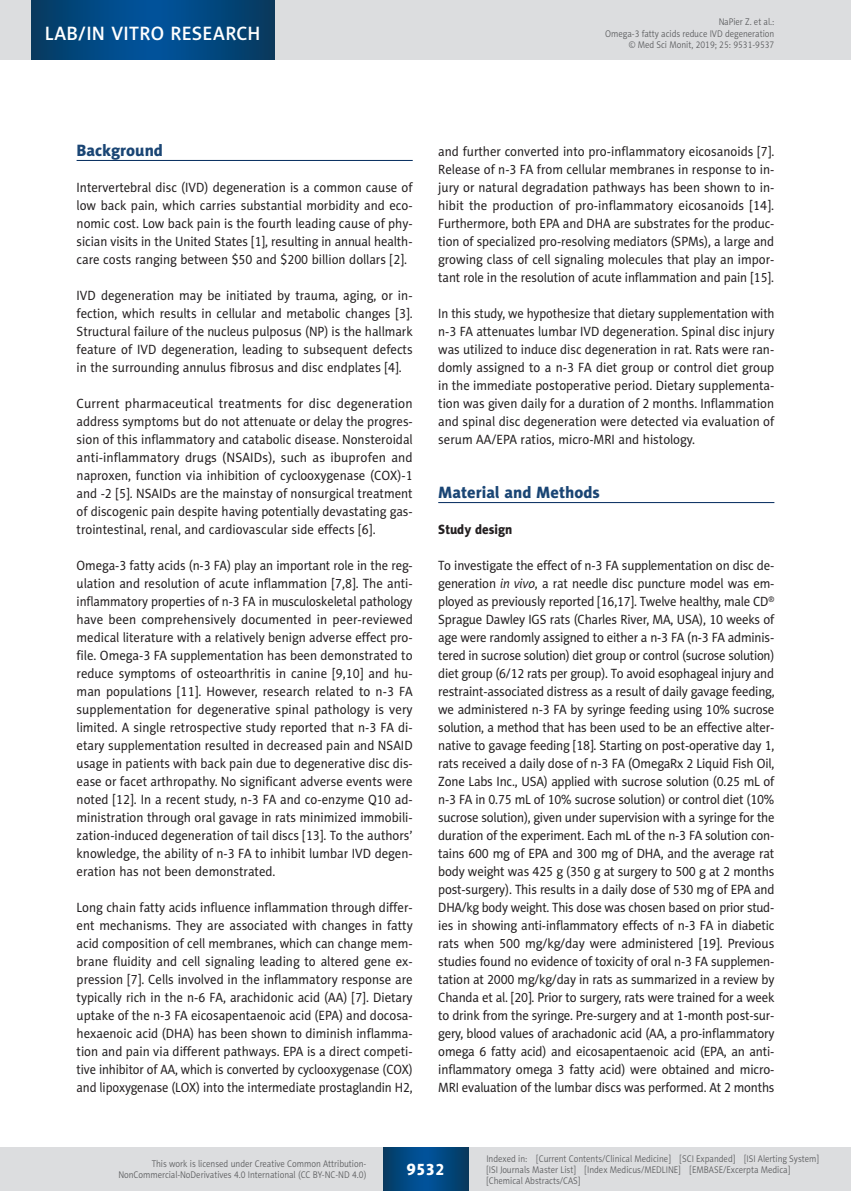
<style>
.page{position:relative;width:851px;height:1191px;background:#fff}
.page>*{position:absolute;margin:0;border:0;box-sizing:border-box;transform-origin:0 0}
.t1{font:19.5px "Naomi Sans EFN Medium";letter-spacing:.015em;color:#fff}
.MSM_Headline_1{font:16.5px "Naomi Sans EFN Heavy";color:#1a4574}
.t2{font:16.5px "Naomi Sans EFN Heavy";color:#fff}
.MSM_Body{font:13.5px/18px "Naomi Sans EFN";color:#231f20;text-align:justify;scale:.95 1}
.MSM_Body-2{font:13.5px/18px "Naomi Sans EFN";color:#231f20;text-align:justify;scale:.94 1}
.MSM_Body-3{font:13.5px/18px "Naomi Sans EFN";color:#231f20;text-align:justify}
.MSM_Body-4{font:13.5px/18px "Naomi Sans EFN";color:#231f20;text-align:justify;scale:.93 1}
.MSM_Headline_2{font:13.5px "Naomi Sans EFN Heavy";color:#231f20;scale:.95 1}
.MSM_pagina_sygnatura{font:9.75px/11.2px "Naomi Sans EFN Light";color:#57585a;scale:.9 1}
.MSM_pagina_zywa{font:9.75px/11.2px "Naomi Sans EFN Light";color:#57585a;text-align:right;scale:.9 1}
.s1{font-style:italic}
</style>
<div class="page">
<hr style="left:77px;top:160px;width:335px;height:1px;background:#00295c">
<hr style="left:438px;top:502px;width:336px;height:1px;background:#00295c">
<div style="left:0;top:1148px;width:850px;height:43px;background:#dcdddf"></div>
<svg style="left:383px;top:1147px;width:85px;height:43px;background:#02477e"></svg>
<div style="left:0;top:0;width:850px;height:60px;background:#dcdddf"></div>
<hr style="left:850px;top:0;width:1px;height:60px;background:#dcdddf">
<svg style="left:32px;top:0;width:242px;height:60px;background:#02477f"></svg>
<h1 class="t1" style="left:45px;top:22px;width:217px">LAB/IN VITRO RESEARCH</h1>
<p class="MSM_pagina_zywa" style="left:605px;top:16px;width:189px">NaPier Z. et al.:<br>Omega-3 fatty acids reduce IVD degeneration</p>
<p class="MSM_pagina_sygnatura" style="left:628px;top:39px;width:163px">© Med Sci Monit, 2019; 25: 9531-9537</p>
<p class="MSM_Headline_1" style="left:77px;top:140px;width:88px">Background</p>
<p class="MSM_Body" style="left:77px;top:178px;width:355px">Intervertebral disc (IVD) degeneration is a common cause of low back pain, which carries substantial morbidity and eco&shy;nomic cost. Low back pain is the fourth leading cause of phy&shy;sician visits in the United States [1], resulting in annual health&shy;care costs ranging between $50 and $200 billion dollars [2].</p>
<p class="MSM_Body" style="left:77px;top:286px;width:355px">IVD degeneration may be initiated by trauma, aging, or in&shy;fection, which results in cellular and metabolic changes [3].<br>Structural failure of the nucleus pulposus (NP) is the hallmark feature of IVD degeneration, leading to subsequent defects in the surrounding annulus fibrosus and disc endplates [4].</p>
<p class="MSM_Body-3" style="left:77px;top:394px;width:337px">Current pharmaceutical treatments for disc degeneration address symptoms but do not attenuate or delay the progres&shy;sion of this inflammatory and catabolic disease. Nonsteroidal anti-inflammatory drugs (NSAIDs), such as ibuprofen and naproxen, function via inhibition of cyclooxygenase (COX)-1 and -2 [5]. NSAIDs are the mainstay of nonsurgical treatment of discogenic pain despite having potentially devastating gas&shy;trointestinal, renal, and cardiovascular side effects [6].</p>
<p class="MSM_Body-2" style="left:77px;top:556px;width:359px">Omega-3 fatty acids (n-3 FA) play an important role in the reg&shy;ulation and resolution of acute inflammation [7,8]. The anti&shy;inflammatory properties of n-3 FA in musculoskeletal pathology have been comprehensively documented in peer-reviewed medical literature with a relatively benign adverse effect pro&shy;file. Omega-3 FA supplementation has been demonstrated to reduce symptoms of osteoarthritis in canine [9,10] and hu&shy;man populations [11]. However, research related to n-3 FA supplementation for degenerative spinal pathology is very limited. A single retrospective study reported that n-3 FA di&shy;etary supplementation resulted in decreased pain and NSAID usage in patients with back pain due to degenerative disc dis&shy;ease or facet arthropathy. No significant adverse events were noted [12]. In a recent study, n-3 FA and co-enzyme Q10 ad&shy;ministration through oral gavage in rats minimized immobili&shy;zation-induced degeneration of tail discs [13]. To the authors’ knowledge, the ability of n-3 FA to inhibit lumbar IVD degen&shy;eration has not been demonstrated.</p>
<p class="MSM_Body" style="left:77px;top:898px;width:355px">Long chain fatty acids influence inflammation through differ&shy;ent mechanisms. They are associated with changes in fatty acid composition of cell membranes, which can change mem&shy;brane fluidity and cell signaling leading to altered gene ex&shy;pression [7]. Cells involved in the inflammatory response are typically rich in the n-6 FA, arachidonic acid (AA) [7]. Dietary uptake of the n-3 FA eicosapentaenoic acid (EPA) and docosa&shy;hexaenoic acid (DHA) has been shown to diminish inflamma&shy;tion and pain via different pathways. EPA is a direct competi&shy;tive inhibitor of AA, which is converted by cyclooxygenase (COX) and lipoxygenase (LOX) into the intermediate prostaglandin H2,</p>
<p class="MSM_Body" style="left:438px;top:142px;width:355px">and further converted into pro-inflammatory eicosanoids [7].<br>Release of n-3 FA from cellular membranes in response to in&shy;jury or natural degradation pathways has been shown to in&shy;hibit the production of pro-inflammatory eicosanoids [14].<br>Furthermore, both EPA and DHA are substrates for the produc&shy;tion of specialized pro-resolving mediators (SPMs), a large and growing class of cell signaling molecules that play an impor&shy;tant role in the resolution of acute inflammation and pain [15].</p>
<p class="MSM_Body-4" style="left:438px;top:304px;width:363px">In this study, we hypothesize that dietary supplementation with n-3 FA attenuates lumbar IVD degeneration. Spinal disc injury was utilized to induce disc degeneration in rat. Rats were ran&shy;domly assigned to a n-3 FA diet group or control diet group in the immediate postoperative period. Dietary supplementa&shy;tion was given daily for a duration of 2 months. Inflammation and spinal disc degeneration were detected via evaluation of serum AA/EPA ratios, micro-MRI and histology.</p>
<p class="MSM_Headline_1" style="left:438px;top:482px;width:163px">Material and Methods</p>
<p class="MSM_Headline_2" style="left:438px;top:521px;width:79px">Study design</p>
<p class="MSM_Body" style="left:438px;top:556px;width:355px">To investigate the effect of n-3 FA supplementation on disc de&shy;generation <span class="s1">in vivo</span>, a rat needle disc puncture model was em&shy;ployed as previously reported [16,17]. Twelve healthy, male CD<sup>® </sup>Sprague Dawley IGS rats (Charles River, MA, USA), 10 weeks of age were randomly assigned to either a n-3 FA (n-3 FA adminis&shy;tered in sucrose solution) diet group or control (sucrose solution) diet group (6/12 rats per group). To avoid esophageal injury and restraint-associated distress as a result of daily gavage feeding, we administered n-3 FA by syringe feeding using 10% sucrose solution, a method that has been used to be an effective alter&shy;native to gavage feeding [18]. Starting on post-operative day 1, rats received a daily dose of n-3 FA (OmegaRx 2 Liquid Fish Oil, Zone Labs Inc., USA) applied with sucrose solution (0.25 mL of n-3 FA in 0.75 mL of 10% sucrose solution) or control diet (10% sucrose solution), given under supervision with a syringe for the duration of the experiment. Each mL of the n-3 FA solution con&shy;tains 600 mg of EPA and 300 mg of DHA, and the average rat body weight was 425 g (350 g at surgery to 500 g at 2 months post-surgery). This results in a daily dose of 530 mg of EPA and DHA/kg body weight. This dose was chosen based on prior stud&shy;ies in showing anti-inflammatory effects of n-3 FA in diabetic rats when 500 mg/kg/day were administered [19]. Previous studies found no evidence of toxicity of oral n-3 FA supplemen&shy;tation at 2000 mg/kg/day in rats as summarized in a review by Chanda et al. [20]. Prior to surgery, rats were trained for a week to drink from the syringe. Pre-surgery and at 1-month post-sur&shy;gery, blood values of arachadonic acid (AA, a pro-inflammatory omega 6 fatty acid) and eicosapentaenoic acid (EPA, an anti&shy;inflammatory omega 3 fatty acid) were obtained and micro-MRI evaluation of the lumbar discs was performed. At 2 months</p>
<p class="MSM_pagina_sygnatura" style="left:118px;top:1158px;width:277px;text-align:right">This work is licensed under Creative Common Attribution-<br>NonCommercial-NoDerivatives 4.0 International (CC BY-NC-ND 4.0)</p>
<p class="t2" style="left:406px;top:1159px;width:40px">9532</p>
<p class="MSM_pagina_sygnatura" style="left:486px;top:1152px;width:371px">Indexed in: [Current Contents/Clinical Medicine] [SCI Expanded] [ISI Alerting System] [ISI Journals Master List] [Index Medicus/MEDLINE] [EMBASE/Excerpta Medica] [Chemical Abstracts/CAS]</p>
</div>
